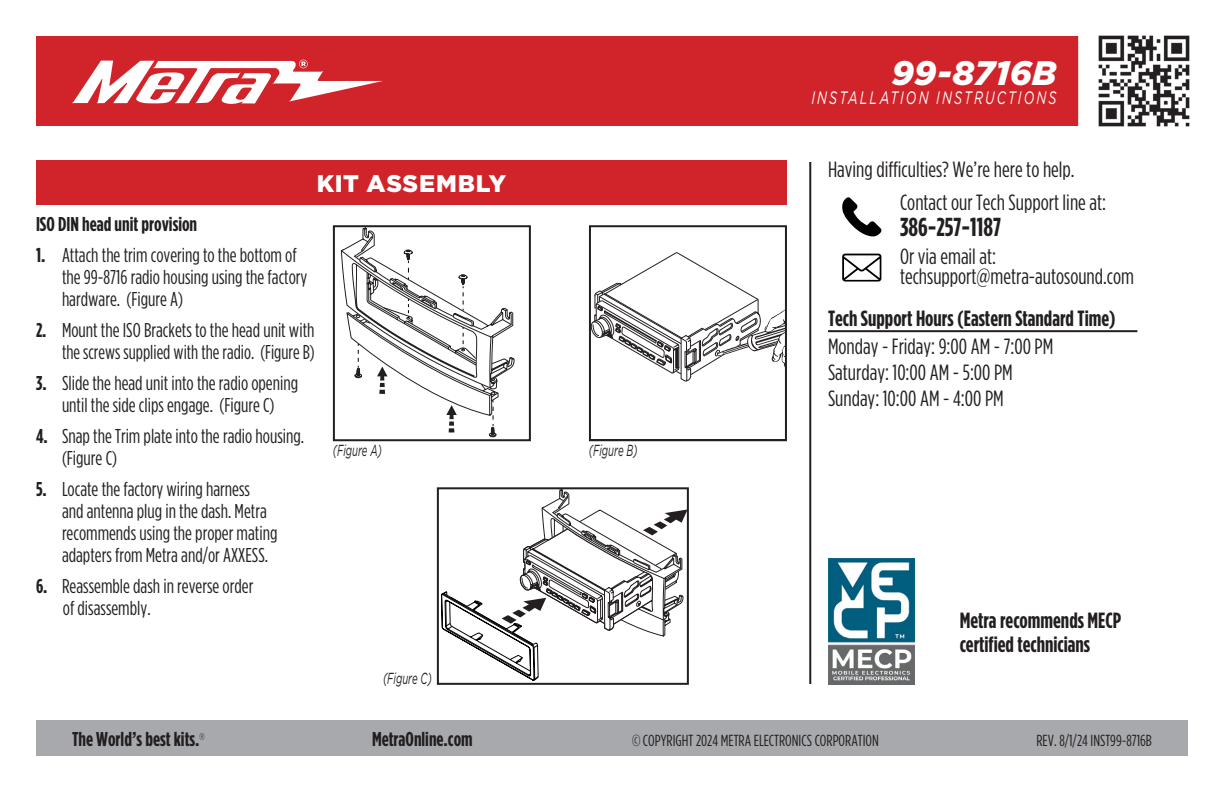
<style>
.page{position:relative;width:1224px;height:792px;background:#fff}
.page>*{position:absolute;margin:0;border:0;box-sizing:border-box;transform-origin:0 0}
.t1{font:italic 900 34px "Gotham";color:#fff}
.t2{font:700 26px "Gotham Condensed";color:#231f20}
.t3{font:900 24px "Gotham";letter-spacing:.03em;color:#fff}
.t4{font:22px/26px "Gotham Condensed";color:#231f20}
.t5{font:700 22px/24px "Gotham Condensed";color:#231f20}
.t6{font:20px/22px "Gotham Condensed";color:#231f20}
.t7{font:700 20px "Gotham Condensed";color:#231f20}
.t8{font:italic 18px "Gotham";letter-spacing:.165em;color:#fff;scale:.7 1}
.t9{font:16px "Gotham Condensed";color:#231f20}
.t10{font:italic 16px "Gotham";color:#231f20;scale:.6 1}
.s1{font-weight:700}
</style>
<div class="page">
<div style="left:36px;top:720px;width:1152px;height:36px;background:#a8a9ad"></div>
<hr style="left:809px;top:162px;width:2px;height:522px;background:#231f20">
<div style="left:36px;top:36px;width:1151px;height:90px;background:#d1232a"></div>
<div style="left:1079px;top:1px;width:120px;height:140px;background:#fff"></div>
<img style="left:1098px;top:35px;width:92px;height:92px">
<svg style="left:72px;top:60px;width:311px;height:44px"></svg>
<hr style="left:828px;top:330px;width:309px;height:2px;background:#231f20">
<svg style="left:842px;top:197px;width:39px;height:39px"></svg>
<svg style="left:842px;top:254px;width:39px;height:28px"></svg>
<img style="left:828px;top:559px;width:87px;height:125px">
<div style="left:36px;top:160px;width:751px;height:44px;background:#d1232a"></div>
<svg style="left:341px;top:228px;width:174px;height:209px"></svg>
<div style="left:333px;top:225px;width:198px;height:216px;border:2px solid #231f20"></div>
<svg style="left:592px;top:252px;width:192px;height:130px"></svg>
<div style="left:589px;top:225px;width:198px;height:216px;border:2px solid #231f20"></div>
<svg style="left:441px;top:490px;width:245px;height:191px"></svg>
<div style="left:437px;top:487px;width:252px;height:198px;border:2px solid #231f20"></div>
<h1 class="t1" style="left:892px;top:53px;width:166px">99-8716B</h1>
<p class="t3" style="left:317px;top:169px;width:191px">KIT ASSEMBLY</p>
<p class="t7" style="left:36px;top:212px;width:163px">ISO DIN head unit provision</p>
<p class="t6" style="left:62px;top:243px;width:247px;text-indent:-26px"><span class="s1">1.</span> Attach the trim covering to the bottom of the 99-8716 radio housing using the factory hardware. (Figure A)</p>
<p class="t6" style="left:36px;top:318px;width:280px;text-align:right"><span class="s1">2.</span> Mount the ISO Brackets to the head unit with the screws supplied with the radio. (Figure B)</p>
<p class="t6" style="left:36px;top:371px;width:264px;text-align:center"><span class="s1">3.</span> Slide the head unit into the radio opening until the side clips engage. (Figure C)</p>
<p class="t6" style="left:62px;top:424px;width:244px;text-indent:-26px"><span class="s1">4.</span> Snap the Trim plate into the radio housing. (Figure C)</p>
<p class="t6" style="left:62px;top:477px;width:217px;text-indent:-26px"><span class="s1">5.</span> Locate the factory wiring harness<br>and antenna plug in the dash. Metra recommends using the proper mating adapters from Metra and/or AXXESS.</p>
<p class="t6" style="left:63px;top:574px;width:192px;text-indent:-27px"><span class="s1">6.</span> Reassemble dash in reverse order of disassembly.</p>
<p class="t10" style="left:333px;top:442px;width:83px">(Figure A)</p>
<p class="t10" style="left:589px;top:442px;width:83px">(Figure B)</p>
<p class="t10" style="left:383px;top:669px;width:83px">(Figure C)</p>
<p class="t8" style="left:811px;top:88px;width:352px">INSTALLATION INSTRUCTIONS</p>
<p class="t4" style="left:900px;top:153px;width:208px;line-height:33px;text-indent:-72px">Having difficulties? We’re here to help.<br>Contact our Tech Support line at:</p>
<h2 class="t2" style="left:900px;top:213px;width:103px">386-257-1187</h2>
<p class="t4" style="left:900px;top:246px;width:236px;line-height:20px">Or via email at: techsupport@metra-autosound.com</p>
<p class="t5" style="left:828px;top:306px;width:289px">Tech Support Hours (Eastern Standard Time)</p>
<p class="t4" style="left:828px;top:333px;width:227px">Monday - Friday: 9:00 AM - 7:00 PM<br>Saturday: 10:00 AM - 5:00 PM<br>Sunday: 10:00 AM - 4:00 PM</p>
<p class="t5" style="left:960px;top:608px;width:163px">Metra recommends MECP certified technicians</p>
<p class="t7" style="left:72px;top:728px;width:134px">The World’s best kits.<sup>®</sup></p>
<p class="t7" style="left:372px;top:728px;width:102px">MetraOnline.com</p>
<p class="t9" style="left:632px;top:732px;width:248px">© COPYRIGHT 2024 METRA ELECTRONICS CORPORATION</p>
<p class="t9" style="left:1036px;top:732px;width:117px">REV. 8/1/24 INST99-8716B</p>
</div>
